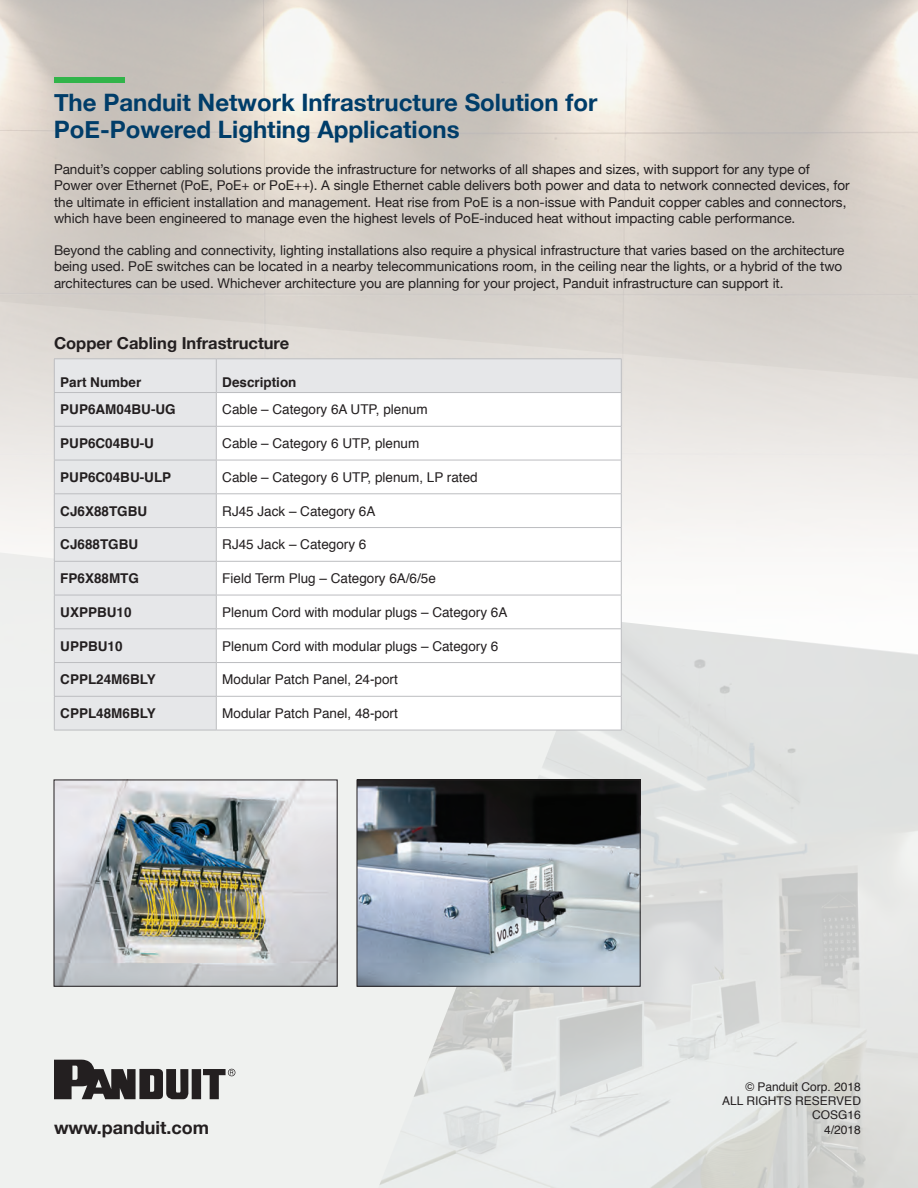
<style>
.page{position:relative;width:918px;height:1188px;background:#fff}
.page>*{position:absolute;margin:0;border:0;box-sizing:border-box;transform-origin:0 0}
.heading_1{font:700 24px/27px "Helvetica Neue";color:#003d69}
.t1{font:700 18px "Helvetica Neue";color:#231f20}
.t2{font:700 16.5px "Helvetica Neue";color:#231f20}
.t3{font:13.5px/16.2px "Helvetica Neue";color:#231f20}
.t4{font:13.5px "Helvetica";color:#231f20}
.t5{font:700 13.5px "Helvetica";color:#231f20}
.t6{font:12px "Helvetica";color:#231f20}
</style>
<div class="page">
<img style="left:0;top:0;width:918px;height:549px">
<div style="left:0;top:549px;width:378px;height:639px;background:#eff1ef"></div>
<svg style="left:54px;top:1060px;width:181px;height:39px"></svg>
<div style="left:55px;top:77px;width:70px;height:6px;background:#31b44a"></div>
<img style="left:56px;top:782px;width:280px;height:203px">
<div style="left:54px;top:780px;width:284px;height:207px;border:1px solid #231f20"></div>
<img style="left:378px;top:622px;width:540px;height:566px">
<img style="left:359px;top:782px;width:280px;height:203px">
<div style="left:357px;top:780px;width:284px;height:207px;border:1px solid #231f20"></div>
<div style="left:54px;top:360px;width:567px;height:370px;background:#e6e7e9"></div>
<svg style="left:216px;top:393px;width:405px;height:337px"></svg>
<hr style="left:54px;top:359px;width:162px;height:1px;background:#bcbdc0">
<hr style="left:54px;top:359px;width:1px;height:33px;background:#bcbdc0">
<hr style="left:216px;top:359px;width:406px;height:1px;background:#bcbdc0">
<hr style="left:216px;top:359px;width:1px;height:33px;background:#bcbdc0">
<hr style="left:621px;top:359px;width:1px;height:33px;background:#bcbdc0">
<hr style="left:54px;top:392px;width:162px;height:1px;background:#bcbdc0">
<hr style="left:54px;top:393px;width:1px;height:33px;background:#bcbdc0">
<hr style="left:216px;top:392px;width:406px;height:1px;background:#bcbdc0">
<hr style="left:216px;top:393px;width:1px;height:33px;background:#bcbdc0">
<hr style="left:621px;top:393px;width:1px;height:33px;background:#bcbdc0">
<hr style="left:54px;top:426px;width:162px;height:1px;background:#bcbdc0">
<hr style="left:54px;top:427px;width:1px;height:33px;background:#bcbdc0">
<hr style="left:216px;top:426px;width:406px;height:1px;background:#bcbdc0">
<hr style="left:216px;top:427px;width:1px;height:33px;background:#bcbdc0">
<hr style="left:621px;top:427px;width:1px;height:33px;background:#bcbdc0">
<hr style="left:54px;top:460px;width:162px;height:1px;background:#bcbdc0">
<hr style="left:54px;top:460px;width:1px;height:34px;background:#bcbdc0">
<hr style="left:216px;top:460px;width:406px;height:1px;background:#bcbdc0">
<hr style="left:216px;top:460px;width:1px;height:34px;background:#bcbdc0">
<hr style="left:621px;top:460px;width:1px;height:34px;background:#bcbdc0">
<hr style="left:54px;top:494px;width:162px;height:1px;background:#bcbdc0">
<hr style="left:54px;top:494px;width:1px;height:33px;background:#bcbdc0">
<hr style="left:216px;top:494px;width:406px;height:1px;background:#bcbdc0">
<hr style="left:216px;top:494px;width:1px;height:33px;background:#bcbdc0">
<hr style="left:621px;top:494px;width:1px;height:33px;background:#bcbdc0">
<hr style="left:54px;top:527px;width:162px;height:1px;background:#bcbdc0">
<hr style="left:54px;top:528px;width:1px;height:33px;background:#bcbdc0">
<hr style="left:216px;top:527px;width:406px;height:1px;background:#bcbdc0">
<hr style="left:216px;top:528px;width:1px;height:33px;background:#bcbdc0">
<hr style="left:621px;top:528px;width:1px;height:33px;background:#bcbdc0">
<hr style="left:54px;top:561px;width:162px;height:1px;background:#bcbdc0">
<hr style="left:54px;top:562px;width:1px;height:33px;background:#bcbdc0">
<hr style="left:216px;top:561px;width:406px;height:1px;background:#bcbdc0">
<hr style="left:216px;top:562px;width:1px;height:33px;background:#bcbdc0">
<hr style="left:621px;top:562px;width:1px;height:33px;background:#bcbdc0">
<hr style="left:54px;top:595px;width:162px;height:1px;background:#bcbdc0">
<hr style="left:54px;top:595px;width:1px;height:33px;background:#bcbdc0">
<hr style="left:216px;top:595px;width:406px;height:1px;background:#bcbdc0">
<hr style="left:216px;top:595px;width:1px;height:33px;background:#bcbdc0">
<hr style="left:621px;top:595px;width:1px;height:33px;background:#bcbdc0">
<hr style="left:54px;top:629px;width:162px;height:1px;background:#bcbdc0">
<hr style="left:54px;top:629px;width:1px;height:33px;background:#bcbdc0">
<hr style="left:216px;top:629px;width:406px;height:1px;background:#bcbdc0">
<hr style="left:216px;top:629px;width:1px;height:33px;background:#bcbdc0">
<hr style="left:621px;top:629px;width:1px;height:33px;background:#bcbdc0">
<hr style="left:54px;top:662px;width:162px;height:1px;background:#bcbdc0">
<hr style="left:54px;top:663px;width:1px;height:33px;background:#bcbdc0">
<hr style="left:216px;top:662px;width:406px;height:1px;background:#bcbdc0">
<hr style="left:216px;top:663px;width:1px;height:33px;background:#bcbdc0">
<hr style="left:621px;top:663px;width:1px;height:33px;background:#bcbdc0">
<hr style="left:54px;top:696px;width:162px;height:1px;background:#bcbdc0">
<hr style="left:54px;top:697px;width:1px;height:33px;background:#bcbdc0">
<hr style="left:216px;top:696px;width:406px;height:1px;background:#bcbdc0">
<hr style="left:216px;top:697px;width:1px;height:33px;background:#bcbdc0">
<hr style="left:621px;top:697px;width:1px;height:33px;background:#bcbdc0">
<hr style="left:54px;top:730px;width:162px;height:1px;background:#bcbdc0">
<hr style="left:216px;top:730px;width:406px;height:1px;background:#bcbdc0">
<p class="heading_1" style="left:54px;top:90px;width:545px">The Panduit Network Infrastructure Solution for<br>PoE-Powered Lighting Applications</p>
<p class="t3" style="left:54px;top:162px;width:797px">Panduit’s copper cabling solutions provide the infrastructure for networks of all shapes and sizes, with support for any type of Power over Ethernet (PoE, PoE+ or PoE++). A single Ethernet cable delivers both power and data to network connected devices, for the ultimate in efficient installation and management. Heat rise from PoE is a non-issue with Panduit copper cables and connectors, which have been engineered to manage even the highest levels of PoE-induced heat without impacting cable performance.</p>
<p class="t3" style="left:54px;top:243px;width:792px">Beyond the cabling and connectivity, lighting installations also require a physical infrastructure that varies based on the architecture being used. PoE switches can be located in a nearby telecommunications room, in the ceiling near the lights, or a hybrid of the two architectures can be used. Whichever architecture you are planning for your project, Panduit infrastructure can support it.</p>
<p class="t2" style="left:54px;top:330px;width:237px">Copper Cabling Infrastructure</p>
<p class="t5" style="left:60px;top:371px;width:83px">Part Number</p>
<p class="t5" style="left:222px;top:371px;width:76px">Description</p>
<p class="t5" style="left:60px;top:399px;width:117px">PUP6AM04BU-UG</p>
<p class="t4" style="left:222px;top:399px;width:207px">Cable – Category 6A UTP, plenum</p>
<p class="t5" style="left:60px;top:433px;width:95px">PUP6C04BU-U</p>
<p class="t4" style="left:222px;top:433px;width:199px">Cable – Category 6 UTP, plenum</p>
<p class="t5" style="left:60px;top:466px;width:113px">PUP6C04BU-ULP</p>
<p class="t4" style="left:222px;top:467px;width:257px">Cable – Category 6 UTP, plenum, LP rated</p>
<p class="t5" style="left:60px;top:500px;width:89px">CJ6X88TGBU</p>
<p class="t4" style="left:222px;top:501px;width:155px">RJ45 Jack – Category 6A</p>
<p class="t5" style="left:60px;top:534px;width:80px">CJ688TGBU</p>
<p class="t4" style="left:222px;top:534px;width:146px">RJ45 Jack – Category 6</p>
<p class="t5" style="left:60px;top:568px;width:80px">FP6X88MTG</p>
<p class="t4" style="left:222px;top:568px;width:215px">Field Term Plug – Category 6A/6/5e</p>
<p class="t5" style="left:60px;top:601px;width:73px">UXPPBU10</p>
<p class="t4" style="left:222px;top:602px;width:287px">Plenum Cord with modular plugs – Category 6A</p>
<p class="t5" style="left:60px;top:635px;width:64px">UPPBU10</p>
<p class="t4" style="left:222px;top:636px;width:278px">Plenum Cord with modular plugs – Category 6</p>
<p class="t5" style="left:60px;top:669px;width:97px">CPPL24M6BLY</p>
<p class="t4" style="left:222px;top:669px;width:177px">Modular Patch Panel, 24-port</p>
<p class="t5" style="left:60px;top:703px;width:97px">CPPL48M6BLY</p>
<p class="t4" style="left:222px;top:703px;width:177px">Modular Patch Panel, 48-port</p>
<p class="t1" style="left:54px;top:1114px;width:157px">www.panduit.com</p>
<p class="t6" style="left:745px;top:1077px;width:117px">© Panduit Corp. 2018</p>
<p class="t6" style="left:722px;top:1092px;width:140px">ALL RIGHTS RESERVED</p>
<p class="t6" style="left:812px;top:1106px;width:50px">COSG16</p>
<p class="t6" style="left:824px;top:1120px;width:38px">4/2018</p>
</div>
